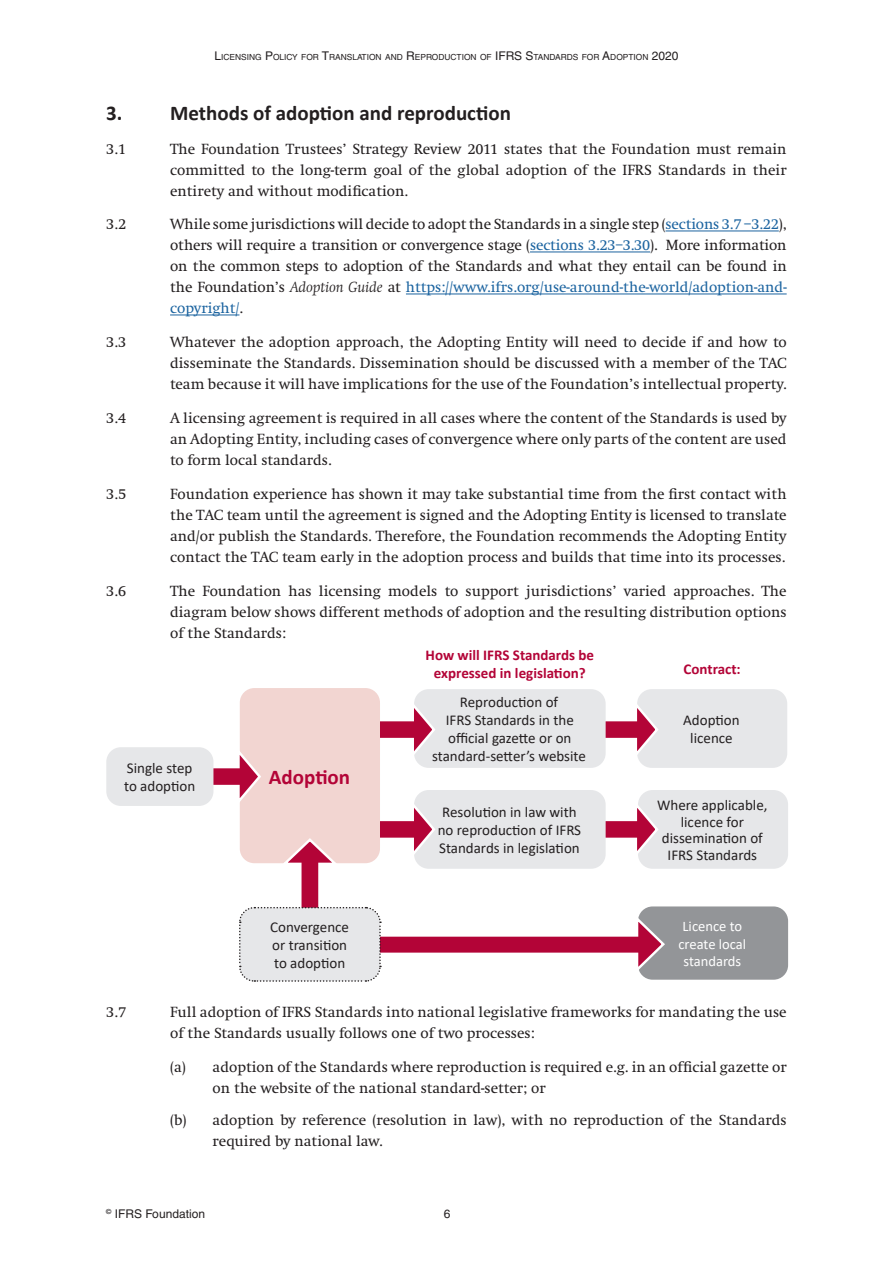
<style>
.page{position:relative;width:893px;height:1263px;background:#fff}
.page>*{position:absolute;margin:0;border:0;box-sizing:border-box;transform-origin:0 0}
.Section_heading{font:700 21px "Calibri";color:#231f20}
.Process{font:700 21px "Calibri";color:#b30437}
.npara__manual-num{font:15px/21px "Swift LT Pro";color:#231f20;text-align:justify}
.Process-2{font:15px/18px "Calibri";color:#231f20;text-align:center}
.Question{font:700 15px/18px "Calibri";color:#b30437;text-align:center}
.Process-3{font:14.55px/17.5px "Calibri";color:#fff;text-align:center}
.t1{font:12px "Helvetica LT Std";color:#231f20}
.t2{font:12px "Helvetica LT Std";color:#231f20}
.t3{font:8.4px "Helvetica LT Std";color:#231f20}
.s1{font-size:12px}
.s2{color:#1c64a0}
.s3{font-style:italic}
</style>
<div class="page">
<hr style="left:666px;top:231px;width:113px;height:1px;background:#1c64a0">
<hr style="left:530px;top:252px;width:120px;height:1px;background:#1c64a0">
<hr style="left:406px;top:294px;width:381px;height:1px;background:#1c64a0">
<hr style="left:170px;top:315px;width:69px;height:1px;background:#1c64a0">
<div style="left:637px;top:689px;width:150px;height:79px;background:#e6e7e9;border-radius:15px"></div>
<div style="left:638px;top:790px;width:150px;height:79px;background:#e6e7e9;border-radius:15px"></div>
<div style="left:414px;top:689px;width:192px;height:79px;background:#e6e7e9;border-radius:15px"></div>
<div style="left:638px;top:906px;width:150px;height:74px;background:#939598;border-radius:15px"></div>
<div style="left:240px;top:688px;width:140px;height:175px;background:#f2d5d1;border-radius:15px"></div>
<div style="left:106px;top:747px;width:107px;height:59px;background:#e6e7e9;border-radius:15px"></div>
<svg style="left:201px;top:698px;width:466px;height:284px"></svg>
<p class="t3" style="left:214px;top:52px;width:288px"><span class="s1">L</span>ICENSING <span class="s1">P</span>OLICY FOR <span class="s1">T</span>RANSLATION AND <span class="s1">R</span>EPRODUCTION OF <span class="s1">IFRS</span></p>
<p class="t3" style="left:526px;top:52px;width:154px"><span class="s1">S</span>TANDARDS FOR <span class="s1">A</span>DOPTION <span class="s1">2020</span></p>
<p class="Section_heading" style="left:106px;top:98px;width:406px">3. Methods of adoption and reproduction</p>
<p class="npara__manual-num" style="left:106px;top:138px;width:21px">3.1</p>
<p class="npara__manual-num" style="left:170px;top:138px;width:618px">The Foundation Trustees’ Strategy Review 2011 states that the Foundation must remain committed to the long-term goal of the global adoption of the IFRS Standards in their entirety and without modification.</p>
<p class="npara__manual-num" style="left:106px;top:214px;width:21px">3.2</p>
<p class="npara__manual-num" style="left:170px;top:214px;width:618px">While some jurisdictions will decide to adopt the Standards in a single step (<span class="s2">sections 3.7 –3.22</span>), others will require a transition or convergence stage (<span class="s2">sections 3.23–3.30</span>). More information on the common steps to adoption of the Standards and what they entail can be found in the Foundation’s <span class="s3">Adoption Guide</span> at <span class="s2">https://www.ifrs.org/use-around-the-world/adoption-and&shy;copyright/</span>.</p>
<p class="npara__manual-num" style="left:106px;top:332px;width:21px">3.3</p>
<p class="npara__manual-num" style="left:170px;top:332px;width:618px">Whatever the adoption approach, the Adopting Entity will need to decide if and how to disseminate the Standards. Dissemination should be discussed with a member of the TAC team because it will have implications for the use of the Foundation’s intellectual property.</p>
<p class="npara__manual-num" style="left:106px;top:407px;width:21px">3.4</p>
<p class="npara__manual-num" style="left:170px;top:407px;width:618px">A licensing agreement is required in all cases where the content of the Standards is used by an Adopting Entity, including cases of convergence where only parts of the content are used to form local standards.</p>
<p class="npara__manual-num" style="left:106px;top:483px;width:21px">3.5</p>
<p class="npara__manual-num" style="left:170px;top:483px;width:618px">Foundation experience has shown it may take substantial time from the first contact with the TAC team until the agreement is signed and the Adopting Entity is licensed to translate and/or publish the Standards. Therefore, the Foundation recommends the Adopting Entity contact the TAC team early in the adoption process and builds that time into its processes.</p>
<p class="npara__manual-num" style="left:106px;top:580px;width:21px">3.6</p>
<p class="npara__manual-num" style="left:170px;top:580px;width:618px">The Foundation has licensing models to support jurisdictions’ varied approaches. The diagram below shows different methods of adoption and the resulting distribution options of the Standards:</p>
<p class="Process-2" style="left:124px;top:759px;width:73px;text-align:left">Single step to adoption</p>
<p class="Process" style="left:269px;top:762px;width:83px">Adoption</p>
<p class="Process-2" style="left:270px;top:917px;width:80px;text-align:left">Convergence or transition to adoption</p>
<p class="Question" style="left:426px;top:645px;width:170px">How will IFRS Standards be expressed in legislation?</p>
<p class="Process-2" style="left:432px;top:693px;width:155px">Reproduction of<br>IFRS Standards in the official gazette or on standard-setter’s website</p>
<p class="Process-2" style="left:438px;top:803px;width:145px">Resolution in law with no reproduction of IFRS<br>Standards in legislation</p>
<p class="Question" style="left:684px;top:659px;width:59px">Contract:</p>
<p class="Process-2" style="left:683px;top:711px;width:58px">Adoption licence</p>
<p class="Process-2" style="left:657px;top:797px;width:112px;line-height:16.5px">Where applicable, licence for dissemination of<br>IFRS Standards</p>
<p class="Process-3" style="left:678px;top:917px;width:69px">Licence to create local standards</p>
<p class="npara__manual-num" style="left:106px;top:1002px;width:21px">3.7</p>
<p class="npara__manual-num" style="left:170px;top:1002px;width:618px">Full adoption of IFRS Standards into national legislative frameworks for mandating the use of the Standards usually follows one of two processes:</p>
<p class="npara__manual-num" style="left:213px;top:1057px;width:576px;text-indent:-43px">(a) adoption of the Standards where reproduction is required e.g. in an official gazette or on the website of the national standard-setter; or</p>
<p class="npara__manual-num" style="left:213px;top:1109px;width:576px;text-indent:-43px">(b) adoption by reference (resolution in law), with no reproduction of the Standards required by national law.</p>
<p class="t1" style="left:106px;top:1206px;width:100px"><sup>©</sup> IFRS Foundation</p>
<p class="t2" style="left:444px;top:1207px;width:8px">6</p>
</div>
